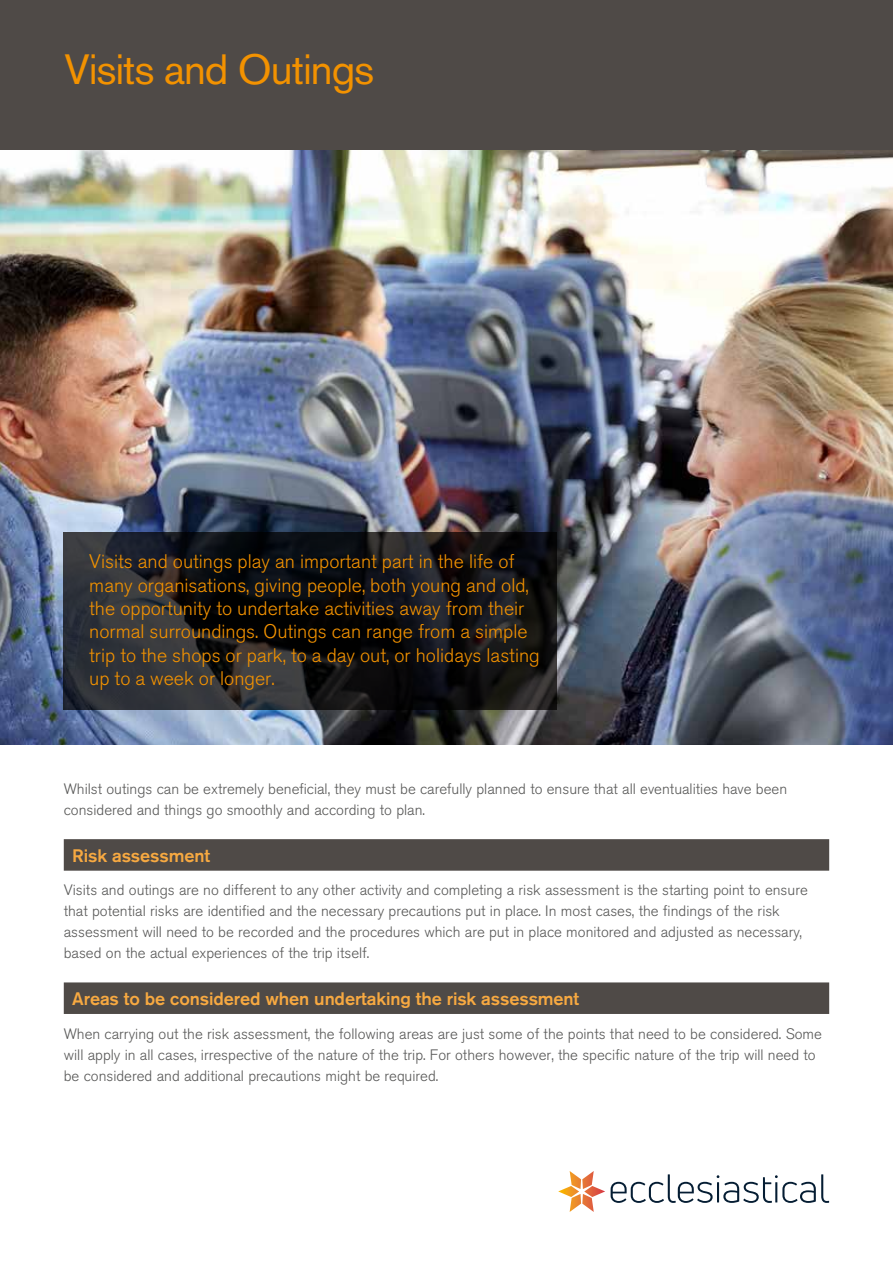
<style>
.page{position:relative;width:893px;height:1263px;background:#fff}
.page>*{position:absolute;margin:0;border:0;box-sizing:border-box;transform-origin:0 0}
.t1{font:42px "Akzidenz Grotesk BQ";letter-spacing:-.025em;color:#f39200}
.t2{font:300 19.5px/23.4px "Akzidenz Grotesk BQ";color:#f39200}
.t3{font:500 18px "Akzidenz Grotesk BQ";letter-spacing:-.005em;color:#f7a941}
.t4{font:300 15px/21px "Akzidenz Grotesk BQ";color:#575756}
</style>
<div class="page">
<img style="left:0;top:150px;width:893px;height:594px">
<svg style="left:64px;top:533px;width:493px;height:177px;background:#1a1a1e"></svg>
<div style="left:64px;top:982px;width:765px;height:32px;background:#4f4a47"></div>
<div style="left:64px;top:839px;width:765px;height:32px;background:#4f4a47"></div>
<div style="left:0;top:0;width:893px;height:150px;background:#4f4a47"></div>
<svg style="left:611px;top:1174px;width:218px;height:29px"></svg>
<svg style="left:558px;top:1171px;width:47px;height:41px"></svg>
<h1 class="t1" style="left:64px;top:45px;width:312px">Visits and Outings</h1>
<h3 class="t2" style="left:89px;top:550px;width:452px">Visits and outings play an important part in the life of many organisations, giving people, both young and old, the opportunity to undertake activities away from their normal surroundings. Outings can range from a simple trip to the shops or park, to a day out, or holidays lasting up to a week or longer.</h3>
<p class="t4" style="left:64px;top:778px;width:725px">Whilst outings can be extremely beneficial, they must be carefully planned to ensure that all eventualities have been considered and things go smoothly and according to plan.</p>
<p class="t3" style="left:72px;top:844px;width:139px">Risk assessment</p>
<p class="t4" style="left:64px;top:880px;width:745px">Visits and outings are no different to any other activity and completing a risk assessment is the starting point to ensure that potential risks are identified and the necessary precautions put in place. In most cases, the findings of the risk assessment will need to be recorded and the procedures which are put in place monitored and adjusted as necessary, based on the actual experiences of the trip itself.</p>
<p class="t3" style="left:72px;top:987px;width:508px">Areas to be considered when undertaking the risk assessment</p>
<p class="t4" style="left:64px;top:1023px;width:760px">When carrying out the risk assessment, the following areas are just some of the points that need to be considered. Some will apply in all cases, irrespective of the nature of the trip. For others however, the specific nature of the trip will need to be considered and additional precautions might be required.</p>
</div>
